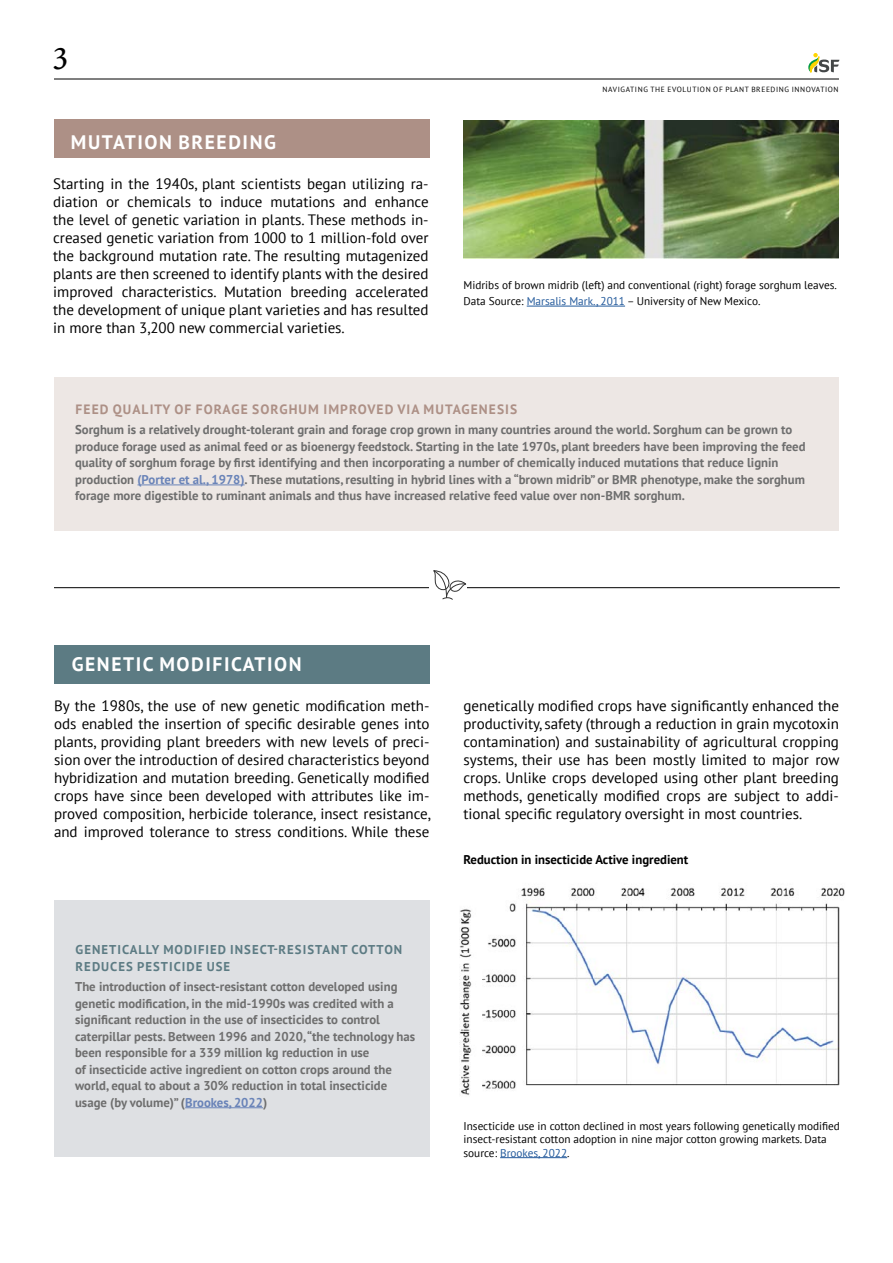
<style>
.page{position:relative;width:893px;height:1263px;background:#fff}
.page>*{position:absolute;margin:0;border:0;box-sizing:border-box;transform-origin:0 0}
.t1{font:700 19.5px "PT Sans";letter-spacing:.08em;color:#fff}
.t2{font:15px/18px "PT Sans";color:#000;text-align:justify}
.t3{font:700 13.5px "PT Sans";letter-spacing:.08em;color:#ad9086}
.t4{font:700 12.75px/16.5px "PT Sans";color:#6e6e6e}
.t5{font:700 12.75px/16.5px "PT Sans";letter-spacing:.08em;color:#5c7b83}
.t6{font:700 12.75px "PT Sans";color:#000}
.t7{font:11.25px/13.5px "PT Sans";color:#000}
.t8{font:7.5px "PT Sans";letter-spacing:.08em;color:#000}
.s1{color:#22599b}
.s2{color:#6983b8}
</style>
<div class="page">
<div style="left:54px;top:645px;width:375px;height:38px;background:#5c7b83"></div>
<div style="left:54px;top:900px;width:375px;height:257px;background:#dee0e3"></div>
<hr style="left:54px;top:79px;width:785px;height:1px;background:#000">
<svg style="left:808px;top:53px;width:31px;height:19px"></svg>
<hr style="left:185px;top:1107px;width:78px;height:1px;background:#6983b8">
<hr style="left:527px;top:306px;width:98px;height:1px;background:#22599b">
<img style="left:463px;top:121px;width:375px;height:138px">
<img style="left:459px;top:887px;width:386px;height:208px">
<hr style="left:500px;top:1157px;width:67px;height:1px;background:#22599b">
<div style="left:54px;top:120px;width:375px;height:38px;background:#ad9086"></div>
<div style="left:54px;top:377px;width:784px;height:153px;background:#ede7e4"></div>
<hr style="left:137px;top:485px;width:108px;height:1px;background:#6983b8">
<hr style="left:54px;top:587px;width:786px;height:1px;background:#000">
<div style="left:429px;top:571px;width:38px;height:34px;background:#fff"></div>
<svg style="left:433px;top:571px;width:33px;height:29px"></svg>
<h1 class="t1" style="left:71px;top:129px;width:206px">MUTATION BREEDING</h1>
<p class="t2" style="left:53px;top:174px;width:377px">Starting in the 1940s, plant scientists began utilizing ra&shy;diation or chemicals to induce mutations and enhance the level of genetic variation in plants. These methods in&shy;creased genetic variation from 1000 to 1 million-fold over the background mutation rate. The resulting mutagenized plants are then screened to identify plants with the desired improved characteristics. Mutation breeding accelerated the development of unique plant varieties and has resulted in more than 3,200 new commercial varieties.</p>
<p class="t8" style="left:603px;top:85px;width:238px">NAVIGATING THE EVOLUTION OF PLANT BREEDING INNOVATION</p>
<p class="t7" style="left:463px;top:276px;width:375px;line-height:16.5px">Midribs of brown midrib (left) and conventional (right) forage sorghum leaves.<br>Data Source: <span class="s1">Marsalis Mark., 2011</span> – University of New Mexico.</p>
<p class="t3" style="left:76px;top:400px;width:443px">FEED QUALITY OF FORAGE SORGHUM IMPROVED VIA MUTAGENESIS</p>
<p class="t4" style="left:75px;top:421px;width:732px">Sorghum is a relatively drought-tolerant grain and forage crop grown in many countries around the world. Sorghum can be grown to produce forage used as animal feed or as bioenergy feedstock. Starting in the late 1970s, plant breeders have been improving the feed quality of sorghum forage by first identifying and then incorporating a number of chemically induced mutations that reduce lignin production <span class="s2">(Porter et al., 1978)</span>. These mutations, resulting in hybrid lines with a “brown midrib” or BMR phenotype, make the sorghum forage more digestible to ruminant animals and thus have increased relative feed value over non-BMR sorghum.</p>
<h1 class="t1" style="left:72px;top:651px;width:231px">GENETIC MODIFICATION</h1>
<p class="t2" style="left:54px;top:696px;width:378px">By the 1980s, the use of new genetic modification meth&shy;ods enabled the insertion of specific desirable genes into plants, providing plant breeders with new levels of preci&shy;sion over the introduction of desired characteristics beyond hybridization and mutation breeding. Genetically modified crops have since been developed with attributes like im&shy;proved composition, herbicide tolerance, insect resistance, and improved tolerance to stress conditions. While these</p>
<p class="t2" style="left:463px;top:696px;width:377px">genetically modified crops have significantly enhanced the productivity, safety (through a reduction in grain mycotoxin contamination) and sustainability of agricultural cropping systems, their use has been mostly limited to major row crops. Unlike crops developed using other plant breeding methods, genetically modified crops are subject to addi&shy;tional specific regulatory oversight in most countries.</p>
<p class="t5" style="left:76px;top:941px;width:328px">GENETICALLY MODIFIED INSECT-RESISTANT COTTON<br>REDUCES PESTICIDE USE</p>
<p class="t4" style="left:75px;top:978px;width:342px">The introduction of insect-resistant cotton developed using genetic modification, in the mid-1990s was credited with a significant reduction in the use of insecticides to control caterpillar pests. Between 1996 and 2020, “the technology has been responsible for a 339 million kg reduction in use<br>of insecticide active ingredient on cotton crops around the world, equal to about a 30% reduction in total insecticide usage (by volume)” (<span class="s2">Brookes, 2022</span>)</p>
<p class="t6" style="left:463px;top:851px;width:226px">Reduction in insecticide Active ingredient</p>
<p class="t7" style="left:463px;top:1119px;width:378px">Insecticide use in cotton declined in most years following genetically modified insect-resistant cotton adoption in nine major cotton growing markets. Data source: <span class="s1">Brookes, 2022</span>.</p>
</div>
